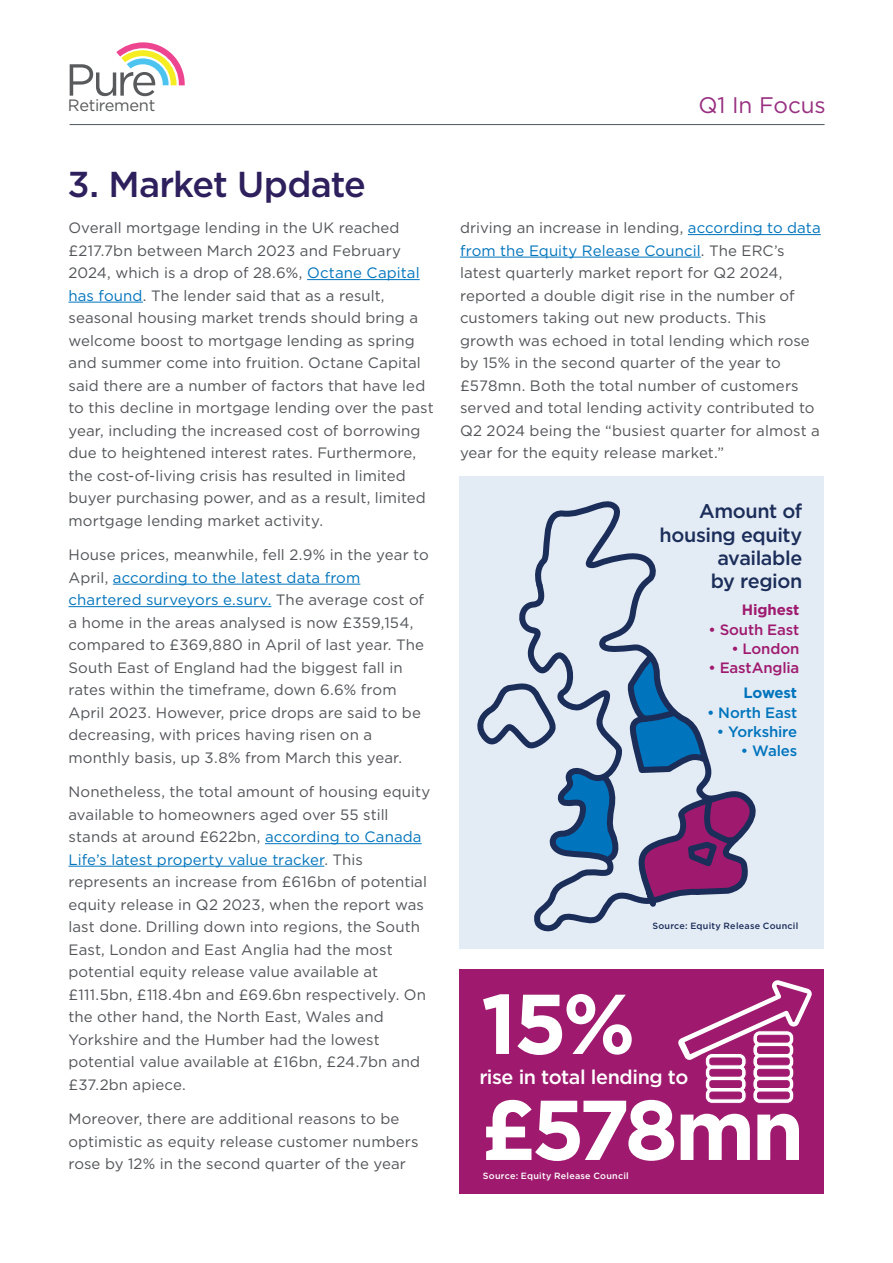
<style>
.page{position:relative;width:893px;height:1263px;background:#fff}
.page>*{position:absolute;margin:0;border:0;box-sizing:border-box;transform-origin:0 0}
.t1{font:700 84.6px "Gotham";letter-spacing:-.045em;color:#fff}
.t2{font:500 36px "Gotham";letter-spacing:-.025em;color:#2e205d}
.t3{font:22.5px "Gotham";letter-spacing:-.005em;color:#982f80}
.t4{font:500 19.8px/23.1px "Gotham";letter-spacing:-.02em;color:#1b2d59;text-align:right}
.t5{font:500 19.8px "Gotham";letter-spacing:-.02em;color:#fff}
.t6{font:16.35px "Gotham";letter-spacing:-.02em;color:#595a5b}
.t7{font:15px/22.5px "Gotham";letter-spacing:.005em;color:#525458}
.t8{font:500 15px "Gotham";letter-spacing:-.01em;color:#9f1a6e}
.t9{font:500 15px "Gotham";letter-spacing:-.01em;color:#0074bc}
.t10{font:700 15px "Gotham";letter-spacing:-.01em;color:#9f1a6e}
.t11{font:700 15px "Gotham";letter-spacing:-.015em;color:#0074bc}
.t12{font:500 9px "Gotham";letter-spacing:.025em;color:#1b2d59}
.t13{font:500 9px "Gotham";letter-spacing:.025em;color:#fff}
.s1{color:#0074bc}
</style>
<div class="page">
<div style="left:460px;top:477px;width:364px;height:472px;background:#e3ebf5"></div>
<hr style="left:307px;top:279px;width:113px;height:1px;background:#0074bc">
<hr style="left:69px;top:302px;width:74px;height:1px;background:#0074bc">
<hr style="left:113px;top:584px;width:247px;height:1px;background:#0074bc">
<hr style="left:69px;top:606px;width:202px;height:1px;background:#0074bc">
<hr style="left:265px;top:843px;width:157px;height:1px;background:#0074bc">
<hr style="left:69px;top:866px;width:255px;height:1px;background:#0074bc">
<hr style="left:688px;top:234px;width:133px;height:1px;background:#0074bc">
<hr style="left:460px;top:257px;width:241px;height:1px;background:#0074bc">
<hr style="left:70px;top:124px;width:754px;height:1px;background:#515458">
<svg style="left:70px;top:42px;width:115px;height:54px"></svg>
<div style="left:460px;top:969px;width:364px;height:224px;background:#9f1a6e"></div>
<svg style="left:678px;top:980px;width:134px;height:124px"></svg>
<svg style="left:519px;top:604px;width:79px;height:328px"></svg>
<svg style="left:526px;top:501px;width:230px;height:325px"></svg>
<svg style="left:477px;top:649px;width:274px;height:273px"></svg>
<p class="t6" style="left:68px;top:95px;width:89px">Retirement</p>
<h3 class="t3" style="left:699px;top:90px;width:129px">Q1 In Focus</h3>
<h2 class="t2" style="left:67px;top:160px;width:300px">3. Market Update</h2>
<p class="t7" style="left:69px;top:216px;width:367px">Overall mortgage lending in the UK reached £217.7bn between March 2023 and February 2024, which is a drop of 28.6%, <span class="s1">Octane Capital has found</span>. The lender said that as a result, seasonal housing market trends should bring a welcome boost to mortgage lending as spring and summer come into fruition. Octane Capital said there are a number of factors that have led to this decline in mortgage lending over the past year, including the increased cost of borrowing due to heightened interest rates. Furthermore, the cost-of-living crisis has resulted in limited buyer purchasing power, and as a result, limited mortgage lending market activity.</p>
<p class="t7" style="left:69px;top:543px;width:362px">House prices, meanwhile, fell 2.9% in the year to April, <span class="s1">according to the latest data from chartered surveyors e.surv.</span> The average cost of a home in the areas analysed is now £359,154, compared to £369,880 in April of last year. The South East of England had the biggest fall in rates within the timeframe, down 6.6% from April 2023. However, price drops are said to be decreasing, with prices having risen on a monthly basis, up 3.8% from March this year.</p>
<p class="t7" style="left:69px;top:780px;width:363px">Nonetheless, the total amount of housing equity available to homeowners aged over 55 still stands at around £622bn, <span class="s1">according to Canada Life’s latest property value tracker</span>. This represents an increase from £616bn of potential equity release in Q2 2023, when the report was last done. Drilling down into regions, the South East, London and East Anglia had the most potential equity release value available at £111.5bn, £118.4bn and £69.6bn respectively. On the other hand, the North East, Wales and Yorkshire and the Humber had the lowest potential value available at £16bn, £24.7bn and £37.2bn apiece.</p>
<p class="t7" style="left:69px;top:1107px;width:352px">Moreover, there are additional reasons to be optimistic as equity release customer numbers rose by 12% in the second quarter of the year</p>
<p class="t7" style="left:460px;top:216px;width:362px">driving an increase in lending, <span class="s1">according to data from the Equity Release Council</span>. The ERC’s latest quarterly market report for Q2 2024, reported a double digit rise in the number of customers taking out new products. This growth was echoed in total lending which rose by 15% in the second quarter of the year to £578mn. Both the total number of customers served and total lending activity contributed to Q2 2024 being the “busiest quarter for almost a year for the equity release market.”</p>
<h3 class="t4" style="left:660px;top:500px;width:144px">Amount of housing equity available<br>by region</h3>
<p class="t10" style="left:742px;top:600px;width:59px">Highest</p>
<p class="t8" style="left:708px;top:619px;width:92px">• South East</p>
<p class="t8" style="left:731px;top:639px;width:69px">• London</p>
<p class="t8" style="left:708px;top:658px;width:92px">• EastAnglia</p>
<p class="t11" style="left:743px;top:683px;width:55px">Lowest</p>
<p class="t9" style="left:707px;top:702px;width:92px">• North East</p>
<p class="t9" style="left:717px;top:722px;width:82px">• Yorkshire</p>
<p class="t9" style="left:741px;top:741px;width:58px">• Wales</p>
<p class="t12" style="left:652px;top:919px;width:147px">Source: Equity Release Council</p>
<h1 class="t1" style="left:481px;top:968px;width:156px">15%</h1>
<h3 class="t5" style="left:479px;top:1064px;width:210px">rise in total lending to</h3>
<h1 class="t1" style="left:481px;top:1074px;width:325px">£578mn</h1>
<p class="t13" style="left:483px;top:1170px;width:147px">Source: Equity Release Council</p>
</div>
